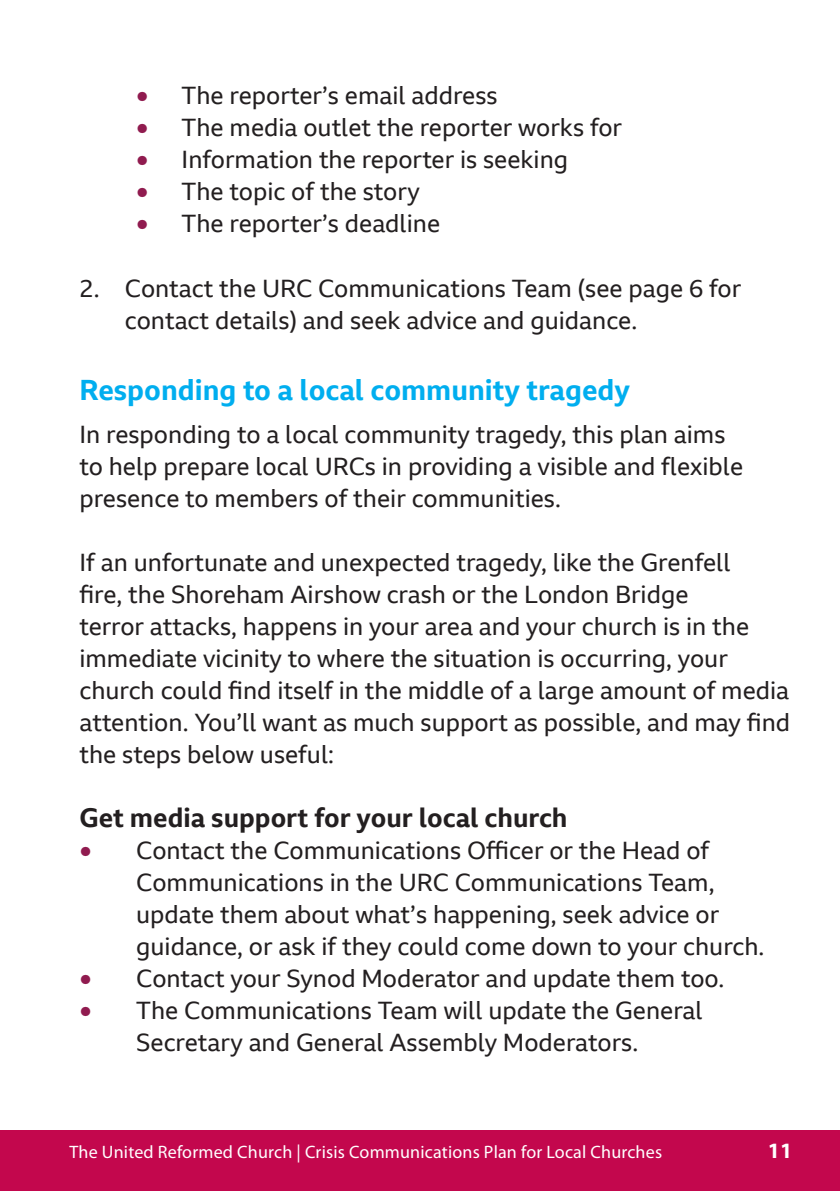
<style>
.page{position:relative;width:840px;height:1191px;background:#fff}
.page>*{position:absolute;margin:0;border:0;box-sizing:border-box;transform-origin:0 0}
.t1{font:700 28px "BBC Reith Sans";color:#00aeef}
.t2{font:700 26px "BBC Reith Sans";color:#231f20}
.t3{font:24px/32px "BBC Reith Sans";color:#231f20}
.t4{font:700 22px "Myriad Pro";color:#fff}
.t5{font:18px "Myriad Pro";letter-spacing:.01em;color:#fff}
.s1{font-family:"Myriad Pro";font-size:44px;color:#901b4f}
</style>
<div class="page">
<div style="left:1px;top:1130px;width:838px;height:61px;background:#c3074d"></div>
<hr style="left:0;top:1130px;width:1px;height:61px;background:#c3074d">
<p class="t3" style="left:136px;top:80px;width:363px"><span class="s1">•</span> The reporter’s email address</p>
<p class="t3" style="left:136px;top:112px;width:487px"><span class="s1">•</span> The media outlet the reporter works for</p>
<p class="t3" style="left:136px;top:144px;width:433px"><span class="s1">•</span> Information the reporter is seeking</p>
<p class="t3" style="left:136px;top:176px;width:285px"><span class="s1">•</span> The topic of the story</p>
<p class="t3" style="left:136px;top:208px;width:305px"><span class="s1">•</span> The reporter’s deadline</p>
<p class="t3" style="left:125px;top:272px;width:617px;text-indent:-45px">2. Contact the URC Communications Team (see page 6 for contact details) and seek advice and guidance.</p>
<p class="t1" style="left:79px;top:372px;width:552px">Responding to a local community tragedy</p>
<p class="t3" style="left:79px;top:418px;width:665px">In responding to a local community tragedy, this plan aims to help prepare local URCs in providing a visible and flexible presence to members of their communities.</p>
<p class="t3" style="left:79px;top:546px;width:712px">If an unfortunate and unexpected tragedy, like the Grenfell<br>fire, the Shoreham Airshow crash or the London Bridge<br>terror attacks, happens in your area and your church is in the immediate vicinity to where the situation is occurring, your church could find itself in the middle of a large amount of media attention. You’ll want as much support as possible, and may find the steps below useful:</p>
<p class="t2" style="left:79px;top:801px;width:489px">Get media support for your local church</p>
<p class="t3" style="left:136px;top:834px;width:629px;text-indent:-57px"><span class="s1">•</span> Contact the Communications Officer or the Head of Communications in the URC Communications Team, update them about what’s happening, seek advice or guidance, or ask if they could come down to your church.</p>
<p class="t3" style="left:79px;top:962px;width:646px"><span class="s1">•</span> Contact your Synod Moderator and update them too.</p>
<p class="t3" style="left:79px;top:994px;width:624px;text-align:center"><span class="s1">•</span> The Communications Team will update the General<br>Secretary and General Assembly Moderators.</p>
<p class="t5" style="left:69px;top:1142px;width:593px">The United Reformed Church | Crisis Communications Plan for Local Churches</p>
<p class="t4" style="left:767px;top:1138px;width:26px">11</p>
</div>
